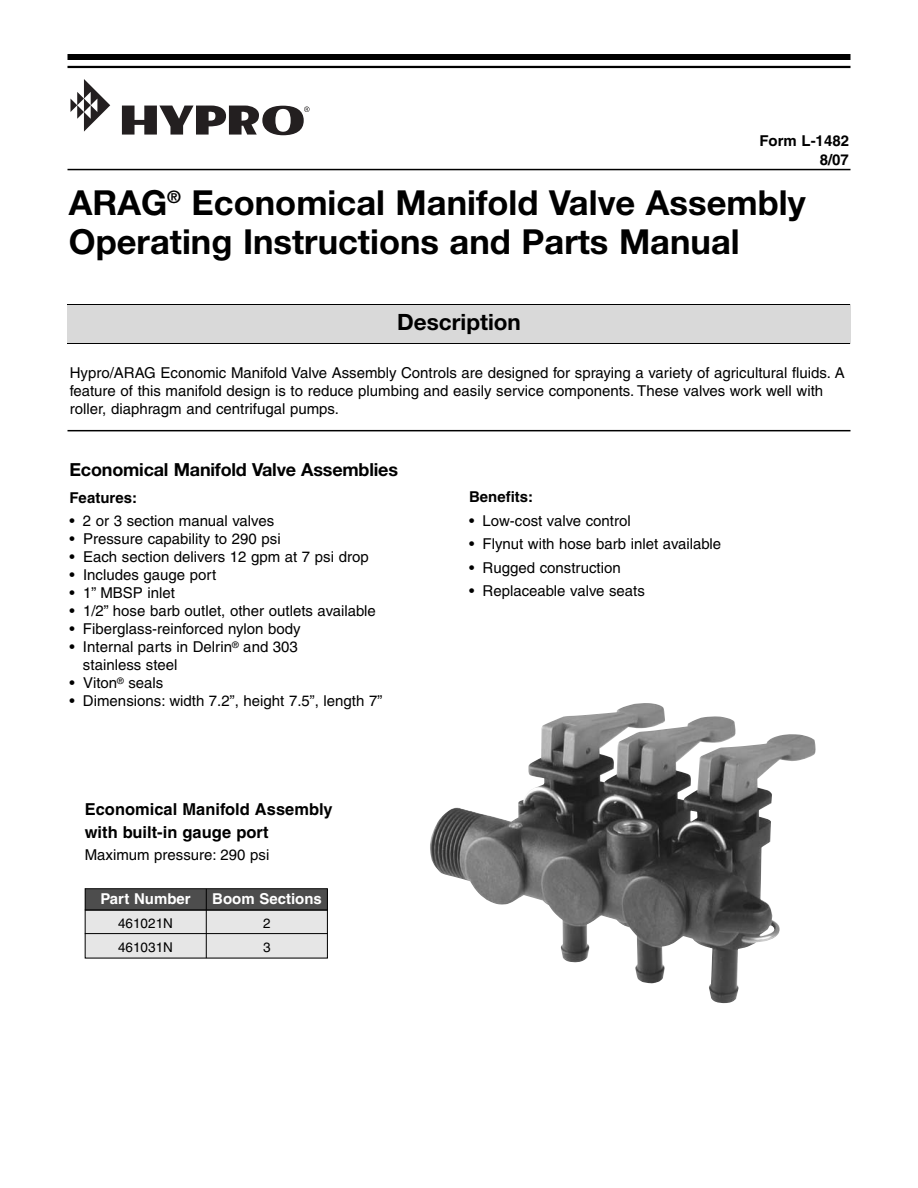
<style>
.page{position:relative;width:918px;height:1188px;background:#fff}
.page>*{position:absolute;margin:0;border:0;box-sizing:border-box;transform-origin:0 0}
.t1{font:700 34.5px/39px "Helvetica Neue";color:#000}
.t2{font:700 22.5px "Helvetica Neue";color:#000}
.t3{font:700 18px "Helvetica Neue";letter-spacing:-.01em;color:#000}
.t4{font:700 16.5px/22.5px "Helvetica";color:#000}
.t5{font:15px/18px "Helvetica";color:#000}
.t6{font:700 15px/18.9px "Helvetica";color:#000;text-align:right}
.t7{font:700 15px "Helvetica";color:#fff}
.t8{font:13.5px "Helvetica";color:#000}
</style>
<div class="page">
<img style="left:430px;top:714px;width:386px;height:289px">
<svg style="left:70px;top:79px;width:40px;height:53px"></svg>
<svg style="left:122px;top:106px;width:188px;height:29px"></svg>
<hr style="left:68px;top:169px;width:782px;height:1px;background:#000">
<hr style="left:68px;top:430px;width:782px;height:1px;background:#000">
<div style="left:68px;top:54px;width:782px;height:6px;background:#000"></div>
<hr style="left:68px;top:66px;width:782px;height:2px;background:#000">
<div style="left:68px;top:304px;width:783px;height:40px;background:#d9d9d9"></div>
<hr style="left:67px;top:304px;width:783px;height:1px;background:#000">
<hr style="left:67px;top:343px;width:783px;height:1px;background:#000">
<div style="left:85px;top:911px;width:243px;height:47px;background:#e6e6e6"></div>
<div style="left:85px;top:889px;width:243px;height:22px;background:#4d4d4d"></div>
<div style="left:85px;top:888px;width:243px;height:70px;border:1px solid #000"></div>
<hr style="left:85px;top:910px;width:243px;height:1px;background:#000">
<hr style="left:85px;top:933px;width:243px;height:1px;background:#000">
<hr style="left:206px;top:889px;width:1px;height:69px;background:#000">
<p class="t6" style="left:759px;top:133px;width:91px">Form L-1482<br>8/07</p>
<h1 class="t1" style="left:69px;top:187px;width:738px">ARAG<sup>®</sup> Economical Manifold Valve Assembly<br>Operating Instructions and Parts Manual</h1>
<h2 class="t2" style="left:397px;top:314px;width:125px">Description</h2>
<p class="t5" style="left:70px;top:365px;width:777px">Hypro/ARAG Economic Manifold Valve Assembly Controls are designed for spraying a variety of agricultural fluids. A feature of this manifold design is to reduce plumbing and easily service components. These valves work well with roller, diaphragm and centrifugal pumps.</p>
<p class="t3" style="left:69px;top:463px;width:330px">Economical Manifold Valve Assemblies</p>
<p class="t6" style="left:69px;top:490px;width:69px">Features:</p>
<p class="t5" style="left:69px;top:514px;width:206px">• 2 or 3 section manual valves</p>
<p class="t5" style="left:69px;top:532px;width:213px">• Pressure capability to 290 psi</p>
<p class="t5" style="left:69px;top:550px;width:301px">• Each section delivers 12 gpm at 7 psi drop</p>
<p class="t5" style="left:69px;top:568px;width:148px">• Includes gauge port</p>
<p class="t5" style="left:69px;top:586px;width:107px">• 1” MBSP inlet</p>
<p class="t5" style="left:69px;top:604px;width:308px">• 1/2” hose barb outlet, other outlets available</p>
<p class="t5" style="left:69px;top:622px;width:233px">• Fiberglass-reinforced nylon body</p>
<p class="t5" style="left:83px;top:640px;width:216px;text-indent:-13px">• Internal parts in Delrin<sup>®</sup> and 303 stainless steel</p>
<p class="t5" style="left:69px;top:676px;width:95px">• Viton<sup>®</sup> seals</p>
<p class="t5" style="left:69px;top:694px;width:314px">• Dimensions: width 7.2”, height 7.5”, length 7”</p>
<p class="t4" style="left:85px;top:799px;width:249px">Economical Manifold Assembly with built-in gauge port</p>
<p class="t5" style="left:85px;top:847px;width:186px">Maximum pressure: 290 psi</p>
<p class="t7" style="left:100px;top:893px;width:92px">Part Number</p>
<p class="t7" style="left:212px;top:893px;width:111px">Boom Sections</p>
<p class="t8" style="left:118px;top:919px;width:56px">461021N</p>
<p class="t8" style="left:263px;top:919px;width:9px">2</p>
<p class="t8" style="left:118px;top:943px;width:56px">461031N</p>
<p class="t8" style="left:263px;top:943px;width:9px">3</p>
<p class="t6" style="left:469px;top:489px;width:66px">Benefits:</p>
<p class="t5" style="left:469px;top:513px;width:163px">• Low-cost valve control</p>
<p class="t5" style="left:469px;top:536px;width:254px">• Flynut with hose barb inlet available</p>
<p class="t5" style="left:469px;top:560px;width:153px">• Rugged construction</p>
<p class="t5" style="left:469px;top:583px;width:177px">• Replaceable valve seats</p>
</div>
